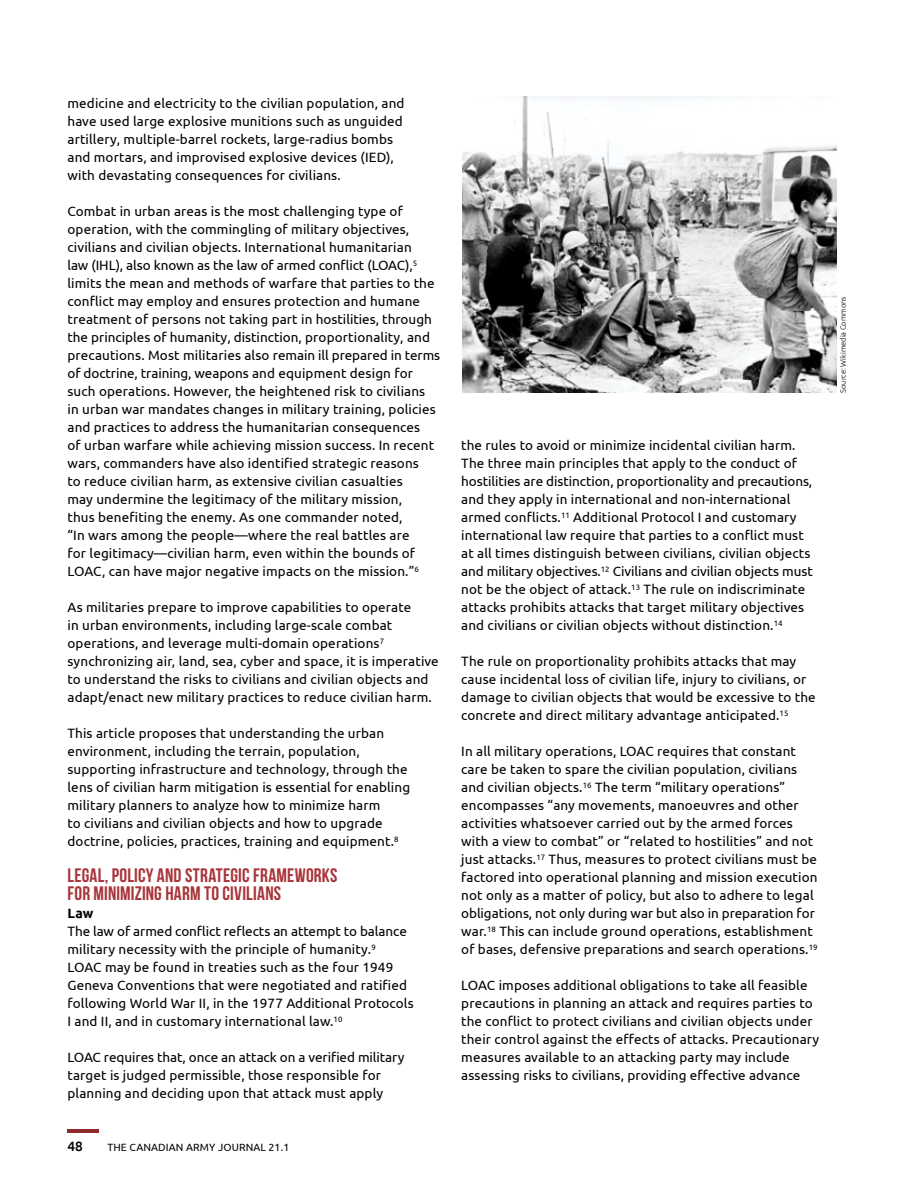
<style>
.page{position:relative;width:918px;height:1188px;background:#fff}
.page>*{position:absolute;margin:0;border:0;box-sizing:border-box;transform-origin:0 0}
.t1{font:19.5px/18px "Bebas Neue";letter-spacing:.01em;color:#a83439}
.t2{font:13.5px/18px "Ubuntu";letter-spacing:.01em;color:#000}
.t3{font:700 13.5px "Ubuntu";color:#000}
.t4{font:500 13.5px "Ubuntu";color:#000}
.t5{font:10.5px "Ubuntu";letter-spacing:.01em;color:#000}
.t6{font:300 7.5px "Ubuntu";color:#000}
</style>
<div class="page">
<hr style="left:68px;top:1129px;width:31px;height:3px;background:#8e2a2b">
<img style="left:463px;top:96px;width:374px;height:297px">
<p class="t2" style="left:68px;top:94px;width:339px">medicine and electricity to the civilian population, and have used large explosive munitions such as unguided artillery, multiple-barrel rockets, large-radius bombs and mortars, and improvised explosive devices (IED), with devastating consequences for civilians.</p>
<p class="t2" style="left:68px;top:202px;width:374px">Combat in urban areas is the most challenging type of operation, with the commingling of military objectives, civilians and civilian objects. International humanitarian<br>law (IHL), also known as the law of armed conflict (LOAC),<sup>5 </sup>limits the mean and methods of warfare that parties to the conflict may employ and ensures protection and humane treatment of persons not taking part in hostilities, through the principles of humanity, distinction, proportionality, and precautions. Most militaries also remain ill prepared in terms of doctrine, training, weapons and equipment design for such operations. However, the heightened risk to civilians<br>in urban war mandates changes in military training, policies and practices to address the humanitarian consequences<br>of urban warfare while achieving mission success. In recent wars, commanders have also identified strategic reasons<br>to reduce civilian harm, as extensive civilian casualties<br>may undermine the legitimacy of the military mission,<br>thus benefiting the enemy. As one commander noted,<br>“In wars among the people—where the real battles are<br>for legitimacy—civilian harm, even within the bounds of LOAC, can have major negative impacts on the mission.”<sup>6</sup></p>
<p class="t2" style="left:68px;top:598px;width:373px">As militaries prepare to improve capabilities to operate<br>in urban environments, including large-scale combat operations, and leverage multi-domain operations<sup>7 </sup>synchronizing air, land, sea, cyber and space, it is imperative to understand the risks to civilians and civilian objects and adapt/enact new military practices to reduce civilian harm.</p>
<p class="t2" style="left:68px;top:724px;width:344px">This article proposes that understanding the urban environment, including the terrain, population, supporting infrastructure and technology, through the lens of civilian harm mitigation is essential for enabling military planners to analyze how to minimize harm<br>to civilians and civilian objects and how to upgrade doctrine, policies, practices, training and equipment.<sup>8</sup></p>
<h1 class="t1" style="left:68px;top:866px;width:271px">LEGAL, POLICY AND STRATEGIC FRAMEWORKS<br>FOR MINIMIZING HARM TO CIVILIANS</h1>
<p class="t3" style="left:68px;top:905px;width:27px">Law</p>
<p class="t2" style="left:68px;top:922px;width:348px">The law of armed conflict reflects an attempt to balance military necessity with the principle of humanity.<sup>9<br></sup>LOAC may be found in treaties such as the four 1949<br>Geneva Conventions that were negotiated and ratified following World War II, in the 1977 Additional Protocols I and II, and in customary international law.<sup>10</sup></p>
<p class="t2" style="left:68px;top:1048px;width:338px">LOAC requires that, once an attack on a verified military target is judged permissible, those responsible for planning and deciding upon that attack must apply</p>
<p class="t4" style="left:68px;top:1138px;width:17px">48</p>
<p class="t5" style="left:107px;top:1141px;width:183px">THE CANADIAN ARMY JOURNAL 21.1</p>
<p class="t2" style="left:461px;top:436px;width:353px">the rules to avoid or minimize incidental civilian harm.<br>The three main principles that apply to the conduct of hostilities are distinction, proportionality and precautions, and they apply in international and non-international armed conflicts.<sup>11</sup> Additional Protocol I and customary international law require that parties to a conflict must at all times distinguish between civilians, civilian objects and military objectives.<sup>12</sup> Civilians and civilian objects must not be the object of attack.<sup>13</sup> The rule on indiscriminate attacks prohibits attacks that target military objectives and civilians or civilian objects without distinction.<sup>14</sup></p>
<p class="t2" style="left:461px;top:652px;width:356px">The rule on proportionality prohibits attacks that may cause incidental loss of civilian life, injury to civilians, or damage to civilian objects that would be excessive to the concrete and direct military advantage anticipated.<sup>15</sup></p>
<p class="t2" style="left:461px;top:742px;width:358px">In all military operations, LOAC requires that constant care be taken to spare the civilian population, civilians and civilian objects.<sup>16</sup> The term “military operations” encompasses “any movements, manoeuvres and other activities whatsoever carried out by the armed forces with a view to combat” or “related to hostilities” and not just attacks.<sup>17</sup> Thus, measures to protect civilians must be factored into operational planning and mission execution not only as a matter of policy, but also to adhere to legal obligations, not only during war but also in preparation for war.<sup>18</sup> This can include ground operations, establishment of bases, defensive preparations and search operations.<sup>19</sup></p>
<p class="t2" style="left:461px;top:976px;width:360px">LOAC imposes additional obligations to take all feasible precautions in planning an attack and requires parties to the conflict to protect civilians and civilian objects under their control against the effects of attacks. Precautionary measures available to an attacking party may include assessing risks to civilians, providing effective advance</p>
<p class="t6" style="left:839px;top:393px;width:98px;rotate:-90deg">Source: Wikimedia Commons</p>
</div>
